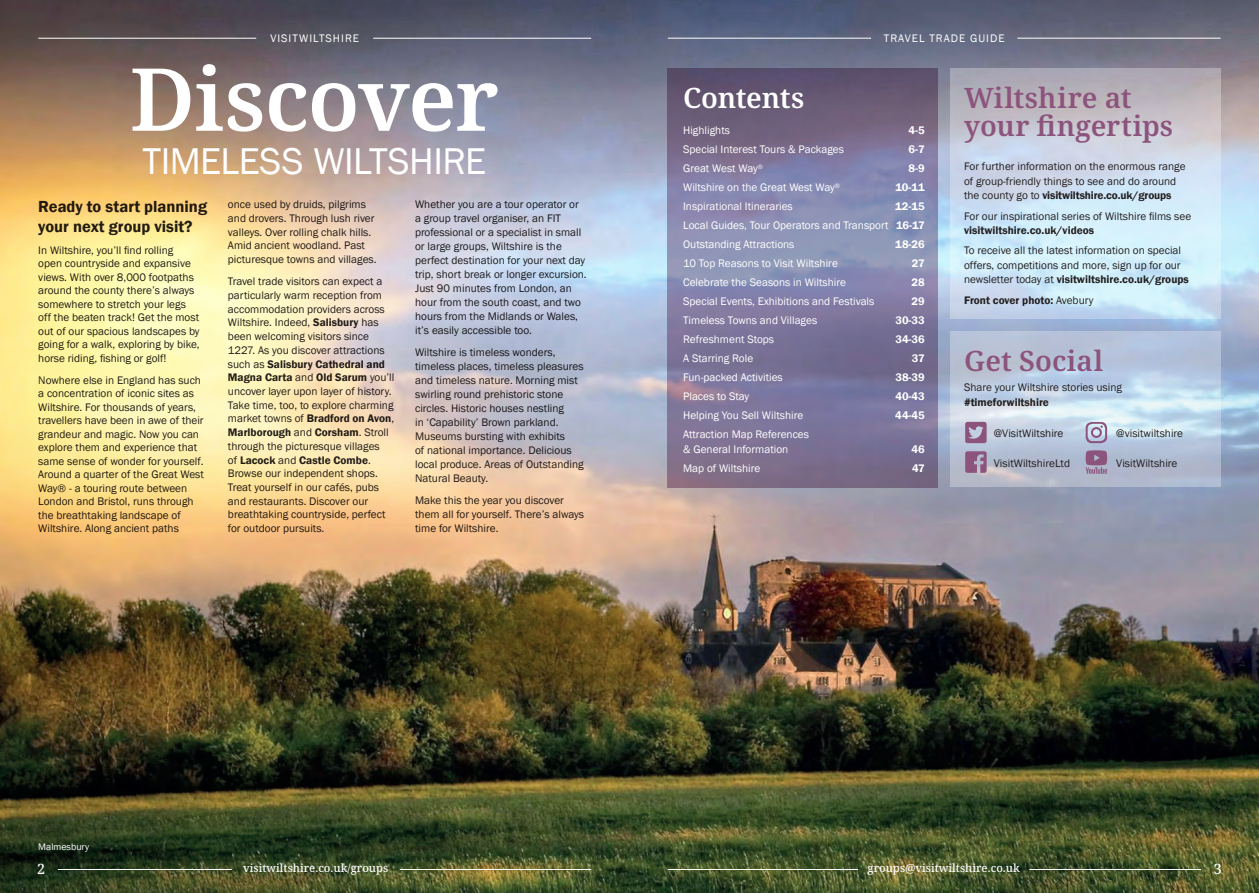
<style>
.page{position:relative;width:1259px;height:893px;background:#fff}
.page>*{position:absolute;margin:0;border:0;box-sizing:border-box;transform-origin:0 0}
.t1{font:600 87px "Noto Serif";letter-spacing:-.015em;color:#fff}
.t2{font:38.4px "Franklin Gothic";letter-spacing:-.015em;color:#fff}
.t3{font:600 28.05px/28.7px "Noto Serif";color:#8c547d}
.t4{font:600 28.05px "Noto Serif";letter-spacing:-.01em;color:#fff}
.t5{font:600 16.5px/19.8px "Franklin Gothic";color:#231f20}
.t6{font:500 14.25px "Noto Serif";color:#fff}
.t7{font:11.25px/13.6px "Franklin Gothic";color:#231f20}
.t8{font:11.25px/14.7px "Franklin Gothic";color:#fff}
.t9{font:600 11.25px "Franklin Gothic";color:#fff}
.t10{font:500 11.25px "Noto Serif";color:#fff}
.t11{font:11.25px "Franklin Gothic";letter-spacing:.09em;color:#fff}
.t12{font:600 11.25px "Franklin Gothic";color:#231f20}
.t13{font:9.75px "Franklin Gothic";color:#fff}
.s1{font-weight:600}
.s2{font-weight:400}
</style>
<div class="page">
<img style="left:0;top:0;width:1259px;height:893px">
<svg style="left:950px;top:68px;width:270px;height:250px;background:#c9d7e5"></svg>
<svg style="left:668px;top:68px;width:270px;height:419px;background:#7c7699"></svg>
<hr style="left:1029px;top:869px;width:172px;height:1px;background:#fff">
<hr style="left:668px;top:869px;width:190px;height:1px;background:#fff">
<hr style="left:400px;top:869px;width:191px;height:1px;background:#fff">
<hr style="left:58px;top:869px;width:174px;height:1px;background:#fff">
<svg style="left:950px;top:331px;width:270px;height:156px;background:#bccbde"></svg>
<svg style="left:1085px;top:422px;width:22px;height:21px"></svg>
<svg style="left:965px;top:422px;width:21px;height:21px"></svg>
<svg style="left:1085px;top:450px;width:22px;height:24px"></svg>
<svg style="left:965px;top:451px;width:21px;height:22px"></svg>
<hr style="left:373px;top:38px;width:218px;height:1px;background:#fff">
<hr style="left:38px;top:38px;width:218px;height:1px;background:#fff">
<hr style="left:668px;top:38px;width:203px;height:1px;background:#fff">
<hr style="left:1017px;top:38px;width:203px;height:1px;background:#fff">
<p class="t11" style="left:270px;top:31px;width:90px">VISITWILTSHIRE</p>
<p class="t11" style="left:884px;top:31px;width:122px">TRAVEL TRADE GUIDE</p>
<p class="t1" style="left:130px;top:39px;width:370px">Discover</p>
<p class="t2" style="left:142px;top:138px;width:345px">TIMELESS WILTSHIRE</p>
<h3 class="t5" style="left:38px;top:197px;width:170px">Ready to start planning your next group visit?</h3>
<p class="t7" style="left:38px;top:243px;width:163px">In Wiltshire, you’ll find rolling open countryside and expansive views. With over 8,000 footpaths around the county there’s always somewhere to stretch your legs off the beaten track! Get the most out of our spacious landscapes by going for a walk, exploring by bike, horse riding, fishing or golf!</p>
<p class="t7" style="left:38px;top:373px;width:167px">Nowhere else in England has such a concentration of iconic sites as<br>Wiltshire. For thousands of years, travellers have been in awe of their grandeur and magic. Now you can explore them and experience that same sense of wonder for yourself.<br>Around a quarter of the Great West<br>Way® - a touring route between<br>London and Bristol, runs through the breathtaking landscape of<br>Wiltshire. Along ancient paths</p>
<p class="t7" style="left:228px;top:198px;width:150px">once used by druids, pilgrims and drovers. Through lush river valleys. Over rolling chalk hills.<br>Amid ancient woodland. Past picturesque towns and villages.</p>
<p class="t7" style="left:228px;top:275px;width:168px">Travel trade visitors can expect a particularly warm reception from accommodation providers across<br>Wiltshire. Indeed, <span class="s1">Salisbury</span> has been welcoming visitors since<br>1227. As you discover attractions such as <span class="s1">Salisbury Cathedral and<br>Magna Carta</span> and <span class="s1">Old Sarum</span> you’ll uncover layer upon layer of history.<br>Take time, too, to explore charming market towns of <span class="s1">Bradford on Avon</span>,<br><span class="s1">Marlborough</span> and <span class="s1">Corsham</span>. Stroll through the picturesque villages<br>of <span class="s1">Lacock</span> and <span class="s1">Castle Combe</span>.<br>Browse our independent shops.<br>Treat yourself in our cafés, pubs and restaurants. Discover our breathtaking countryside, perfect for outdoor pursuits.</p>
<p class="t7" style="left:415px;top:198px;width:173px">Whether you are a tour operator or a group travel organiser, an FIT professional or a specialist in small or large groups, Wiltshire is the perfect destination for your next day trip, short break or longer excursion.<br>Just 90 minutes from London, an hour from the south coast, and two hours from the Midlands or Wales, it’s easily accessible too.</p>
<p class="t7" style="left:415px;top:346px;width:170px">Wiltshire is timeless wonders, timeless places, timeless pleasures and timeless nature. Morning mist swirling round prehistoric stone circles. Historic houses nestling<br>in ‘Capability’ Brown parkland.<br>Museums bursting with exhibits<br>of national importance. Delicious local produce. Areas of Outstanding<br>Natural Beauty.</p>
<p class="t7" style="left:415px;top:494px;width:170px">Make this the year you discover them all for yourself. There’s always time for Wiltshire.</p>
<p class="t4" style="left:683px;top:78px;width:123px">Contents</p>
<p class="t8" style="left:683px;top:124px;width:48px">Highlights</p>
<p class="t9" style="left:908px;top:124px;width:18px">4-5</p>
<p class="t8" style="left:683px;top:143px;width:162px">Special Interest Tours &amp; Packages</p>
<p class="t9" style="left:908px;top:143px;width:18px">6-7</p>
<p class="t8" style="left:683px;top:162px;width:81px">Great West Way<sup>®</sup></p>
<p class="t9" style="left:908px;top:162px;width:18px">8-9</p>
<p class="t8" style="left:683px;top:181px;width:158px">Wiltshire on the Great West Way<sup>®</sup></p>
<p class="t9" style="left:895px;top:181px;width:31px">10-11</p>
<p class="t8" style="left:683px;top:200px;width:111px">Inspirational Itineraries</p>
<p class="t9" style="left:895px;top:200px;width:31px">12-15</p>
<p class="t8" style="left:683px;top:219px;width:243px">Local Guides, Tour Operators and Transport <span class="s1">16-17</span></p>
<p class="t8" style="left:683px;top:238px;width:113px">Outstanding Attractions</p>
<p class="t9" style="left:895px;top:238px;width:31px">18-26</p>
<p class="t8" style="left:683px;top:257px;width:156px">10 Top Reasons to Visit Wiltshire</p>
<p class="t9" style="left:912px;top:257px;width:14px">27</p>
<p class="t8" style="left:683px;top:276px;width:164px">Celebrate the Seasons in Wiltshire</p>
<p class="t9" style="left:911px;top:276px;width:15px">28</p>
<p class="t8" style="left:683px;top:295px;width:193px">Special Events, Exhibitions and Festivals</p>
<p class="t9" style="left:911px;top:295px;width:15px">29</p>
<p class="t8" style="left:683px;top:314px;width:136px">Timeless Towns and Villages</p>
<p class="t9" style="left:895px;top:314px;width:31px">30-33</p>
<p class="t8" style="left:683px;top:333px;width:92px">Refreshment Stops</p>
<p class="t9" style="left:895px;top:333px;width:31px">34-36</p>
<p class="t8" style="left:683px;top:352px;width:72px">A Starring Role</p>
<p class="t9" style="left:912px;top:352px;width:14px">37</p>
<p class="t8" style="left:683px;top:371px;width:101px">Fun-packed Activities</p>
<p class="t9" style="left:895px;top:371px;width:31px">38-39</p>
<p class="t8" style="left:683px;top:390px;width:68px">Places to Stay</p>
<p class="t9" style="left:895px;top:390px;width:31px">40-43</p>
<p class="t8" style="left:683px;top:409px;width:122px">Helping You Sell Wiltshire</p>
<p class="t9" style="left:895px;top:409px;width:31px">44-45</p>
<p class="t8" style="left:683px;top:428px;width:127px">Attraction Map References &amp; General Information</p>
<p class="t9" style="left:911px;top:442px;width:15px">46</p>
<p class="t8" style="left:683px;top:461px;width:79px">Map of Wiltshire</p>
<p class="t9" style="left:912px;top:461px;width:14px">47</p>
<p class="t3" style="left:964px;top:84px;width:211px">Wiltshire at your fingertips</p>
<p class="t7" style="left:964px;top:160px;width:223px;line-height:14.2px">For further information on the enormous range of group-friendly things to see and do around the county go to <span class="s1">visitwiltshire.co.uk/groups</span></p>
<p class="t7" style="left:964px;top:209px;width:229px;line-height:14.2px">For our inspirational series of Wiltshire films see <span class="s1">visitwiltshire.co.uk/videos</span></p>
<p class="t7" style="left:964px;top:244px;width:226px;line-height:14.2px">To receive all the latest information on special offers, competitions and more, sign up for our newsletter today at <span class="s1">visitwiltshire.co.uk/groups</span></p>
<p class="t12" style="left:964px;top:293px;width:131px">Front cover photo: <span class="s2">Avebury</span></p>
<p class="t3" style="left:964px;top:347px;width:141px">Get Social</p>
<p class="t7" style="left:964px;top:381px;width:159px;line-height:14.2px">Share your Wiltshire stories using <span class="s1">#timeforwiltshire</span></p>
<p class="t7" style="left:994px;top:427px;width:71px">@VisitWiltshire</p>
<p class="t7" style="left:1116px;top:427px;width:68px">@visitwiltshire</p>
<p class="t7" style="left:994px;top:457px;width:78px">VisitWiltshireLtd</p>
<p class="t7" style="left:1116px;top:457px;width:63px">VisitWiltshire</p>
<p class="t13" style="left:38px;top:840px;width:52px">Malmesbury</p>
<p class="t6" style="left:37px;top:859px;width:9px">2</p>
<p class="t10" style="left:243px;top:860px;width:147px">visitwiltshire.co.uk/groups</p>
<p class="t6" style="left:1213px;top:859px;width:9px">3</p>
<p class="t10" style="left:867px;top:860px;width:154px">groups@visitwiltshire.co.uk</p>
</div>
